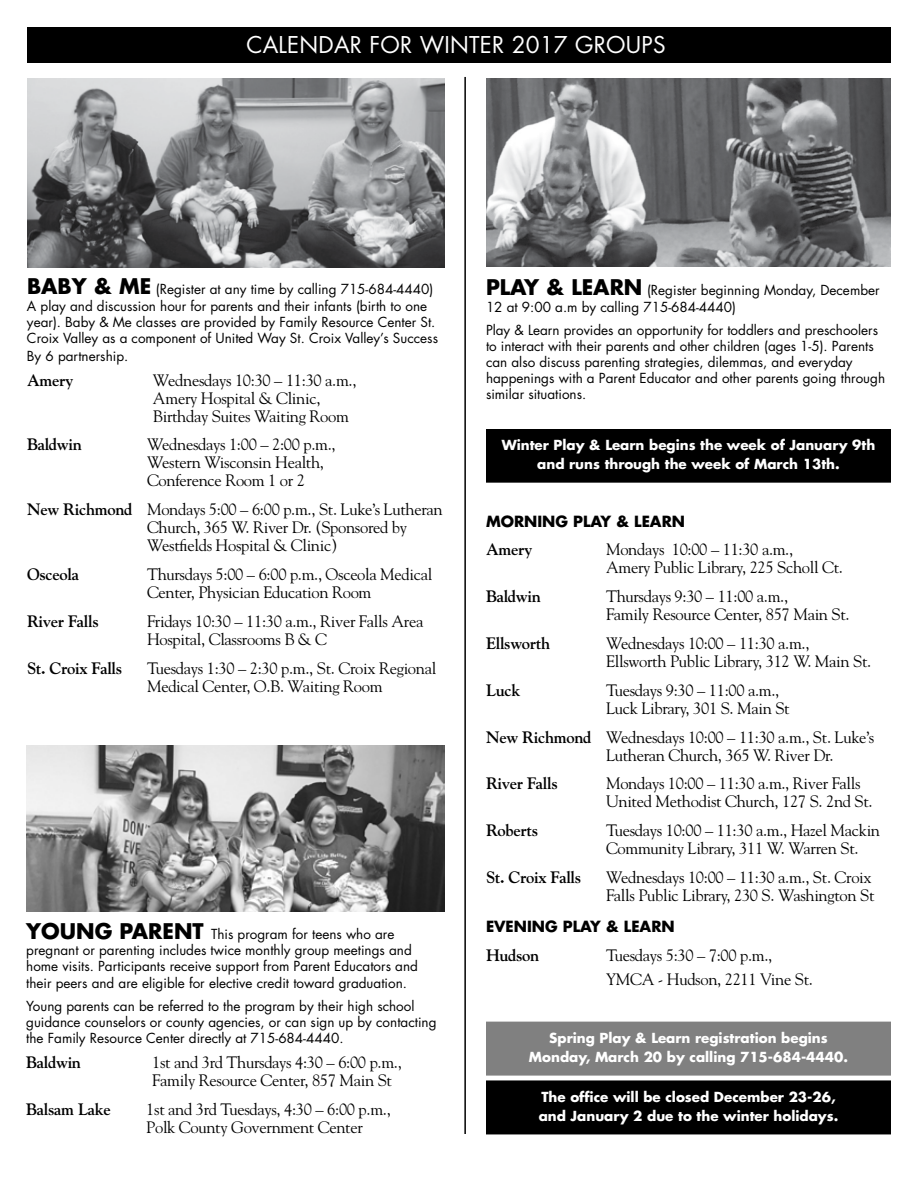
<style>
.page{position:relative;width:918px;height:1188px;background:#fff}
.page>*{position:absolute;margin:0;border:0;box-sizing:border-box;transform-origin:0 0}
.t1{font:22.5px "Futura";letter-spacing:.01em;color:#fff}
.t2{font:700 21px "Futura";color:#000}
.t3{font:16.5px/18px "Goudy";letter-spacing:-.02em;color:#000}
.t4{font:700 16.5px "Goudy";letter-spacing:-.02em;color:#000}
.t5{font:700 15px "Futura";color:#000}
.t6{font:13.5px/16.2px "Futura";color:#000}
.t7{font:700 13.5px/19.5px "Futura";color:#fff;text-align:center}
.s1{font-weight:700;font-size:21px}
.s2{font-weight:700}
</style>
<div class="page">
<div style="left:27px;top:27px;width:864px;height:36px;background:#000"></div>
<img style="left:28px;top:79px;width:417px;height:188px">
<img style="left:486px;top:79px;width:405px;height:188px">
<img style="left:26px;top:745px;width:419px;height:166px">
<hr style="left:464px;top:77px;width:2px;height:1057px;background:#000">
<div style="left:486px;top:1080px;width:405px;height:35px;background:#000"></div>
<div style="left:486px;top:1100px;width:405px;height:34px;background:#000"></div>
<div style="left:486px;top:1022px;width:405px;height:34px;background:#808080"></div>
<div style="left:486px;top:1041px;width:405px;height:35px;background:#808080"></div>
<div style="left:486px;top:429px;width:405px;height:50px;background:#000"></div>
<div style="left:486px;top:448px;width:405px;height:35px;background:#000"></div>
<h1 class="t1" style="left:246px;top:30px;width:421px">CALENDAR FOR WINTER 2017 GROUPS</h1>
<p class="t6" style="left:27px;top:281px;width:413px"><span class="s1">BABY &amp; ME</span> (Register at any time by calling 715-684-4440)<br>A play and discussion hour for parents and their infants (birth to one year). Baby &amp; Me classes are provided by Family Resource Center St.<br>Croix Valley as a component of United Way St. Croix Valley’s Success</p>
<p class="t6" style="left:27px;top:348px;width:103px">By 6 partnership.</p>
<p class="t4" style="left:27px;top:370px;width:48px">Amery</p>
<p class="t3" style="left:153px;top:370px;width:205px">Wednesdays 10:30 – 11:30 a.m.,<br>Amery Hospital &amp; Clinic,<br>Birthday Suites Waiting Room</p>
<p class="t4" style="left:27px;top:435px;width:56px">Baldwin</p>
<p class="t3" style="left:147px;top:435px;width:190px">Wednesdays 1:00 – 2:00 p.m.,<br>Western Wisconsin Health,<br>Conference Room 1 or 2</p>
<p class="t3" style="left:147px;top:500px;width:297px;text-indent:-120px"><span class="s2">New Richmond</span> Mondays 5:00 – 6:00 p.m., St. Luke’s Lutheran<br>Church, 365 W. River Dr. (Sponsored by<br>Westfields Hospital &amp; Clinic)</p>
<p class="t4" style="left:27px;top:564px;width:54px">Osceola</p>
<p class="t3" style="left:147px;top:565px;width:287px">Thursdays 5:00 – 6:00 p.m., Osceola Medical<br>Center, Physician Education Room</p>
<p class="t4" style="left:27px;top:611px;width:73px">River Falls</p>
<p class="t3" style="left:147px;top:612px;width:278px">Fridays 10:30 – 11:30 a.m., River Falls Area<br>Hospital, Classrooms B &amp; C</p>
<p class="t4" style="left:27px;top:658px;width:97px">St. Croix Falls</p>
<p class="t3" style="left:147px;top:658px;width:291px">Tuesdays 1:30 – 2:30 p.m., St. Croix Regional<br>Medical Center, O.B. Waiting Room</p>
<p class="t2" style="left:26px;top:917px;width:34px">YOUN</p>
<p class="t2" style="left:95px;top:917px;width:40px">G PAREN</p>
<p class="t6" style="left:26px;top:926px;width:393px;text-indent:166px"><span class="s1">T</span> This program for teens who are pregnant or parenting includes twice monthly group meetings and home visits. Participants receive support from Parent Educators and their peers and are eligible for elective credit toward graduation.</p>
<p class="t6" style="left:26px;top:997px;width:412px">Young parents can be referred to the program by their high school guidance counselors or county agencies, or can sign up by contacting the Family Resource Center directly at 715-684-4440.</p>
<p class="t4" style="left:26px;top:1052px;width:56px">Baldwin</p>
<p class="t3" style="left:152px;top:1053px;width:251px">1st and 3rd Thursdays 4:30 – 6:00 p.m.,<br>Family Resource Center, 857 Main St</p>
<p class="t4" style="left:26px;top:1099px;width:86px">Balsam Lake</p>
<p class="t3" style="left:146px;top:1099px;width:246px">1st and 3rd Tuesdays, 4:30 – 6:00 p.m.,<br>Polk County Government Center</p>
<p class="t2" style="left:486px;top:273px;width:112px">PLAY &amp; LEARN</p>
<p class="t6" style="left:486px;top:282px;width:395px;text-indent:161px">(Register beginning Monday, December<br>12 at 9:00 a.m by calling 715-684-4440)</p>
<p class="t6" style="left:486px;top:321px;width:401px">Play &amp; Learn provides an opportunity for toddlers and preschoolers to interact with their parents and other children (ages 1-5). Parents can also discuss parenting strategies, dilemmas, and everyday happenings with a Parent Educator and other parents going through similar situations.</p>
<p class="t7" style="left:502px;top:435px;width:375px">Winter Play &amp; Learn begins the week of January 9th and runs through the week of March 13th.</p>
<p class="t5" style="left:486px;top:511px;width:28px">MORN</p>
<p class="t5" style="left:537px;top:511px;width:116px">ING PLAY &amp; LEARN</p>
<p class="t4" style="left:486px;top:540px;width:48px">Amery</p>
<p class="t3" style="left:606px;top:540px;width:239px">Mondays 10:00 – 11:30 a.m.,<br>Amery Public Library, 225 Scholl Ct.</p>
<p class="t4" style="left:486px;top:587px;width:56px">Baldwin</p>
<p class="t3" style="left:606px;top:587px;width:245px">Thursdays 9:30 – 11:00 a.m.,<br>Family Resource Center, 857 Main St.</p>
<p class="t4" style="left:486px;top:633px;width:66px">Ellsworth</p>
<p class="t3" style="left:606px;top:634px;width:267px">Wednesdays 10:00 – 11:30 a.m.,<br>Ellsworth Public Library, 312 W. Main St.</p>
<p class="t4" style="left:486px;top:680px;width:36px">Luck</p>
<p class="t3" style="left:606px;top:681px;width:185px">Tuesdays 9:30 – 11:00 a.m.,<br>Luck Library, 301 S. Main St</p>
<p class="t3" style="left:606px;top:727px;width:270px;text-indent:-120px"><span class="s2">New Richmond</span> Wednesdays 10:00 – 11:30 a.m., St. Luke’s<br>Lutheran Church, 365 W. River Dr.</p>
<p class="t4" style="left:486px;top:774px;width:73px">River Falls</p>
<p class="t3" style="left:606px;top:774px;width:268px">Mondays 10:00 – 11:30 a.m., River Falls<br>United Methodist Church, 127 S. 2nd St.</p>
<p class="t4" style="left:486px;top:821px;width:54px">Roberts</p>
<p class="t3" style="left:606px;top:821px;width:276px">Tuesdays 10:00 – 11:30 a.m., Hazel Mackin<br>Community Library, 311 W. Warren St.</p>
<p class="t4" style="left:486px;top:867px;width:97px">St. Croix Falls</p>
<p class="t3" style="left:606px;top:868px;width:270px">Wednesdays 10:00 – 11:30 a.m., St. Croix<br>Falls Public Library, 230 S. Washington St</p>
<p class="t5" style="left:486px;top:916px;width:157px">EVEN ING PLAY &amp; LEARN</p>
<p class="t4" style="left:486px;top:945px;width:55px">Hudson</p>
<p class="t3" style="left:606px;top:942px;width:208px;line-height:24px">Tuesdays 5:30 – 7:00 p.m.,<br>YMCA - Hudson, 2211 Vine St.</p>
<p class="t7" style="left:529px;top:1027px;width:321px">Spring Play &amp; Learn registration begins<br>Monday, March 20 by calling 715-684-4440.</p>
<p class="t7" style="left:539px;top:1086px;width:301px;text-align:left">The office will be closed December 23-26, and January 2 due to the winter holidays.</p>
</div>
